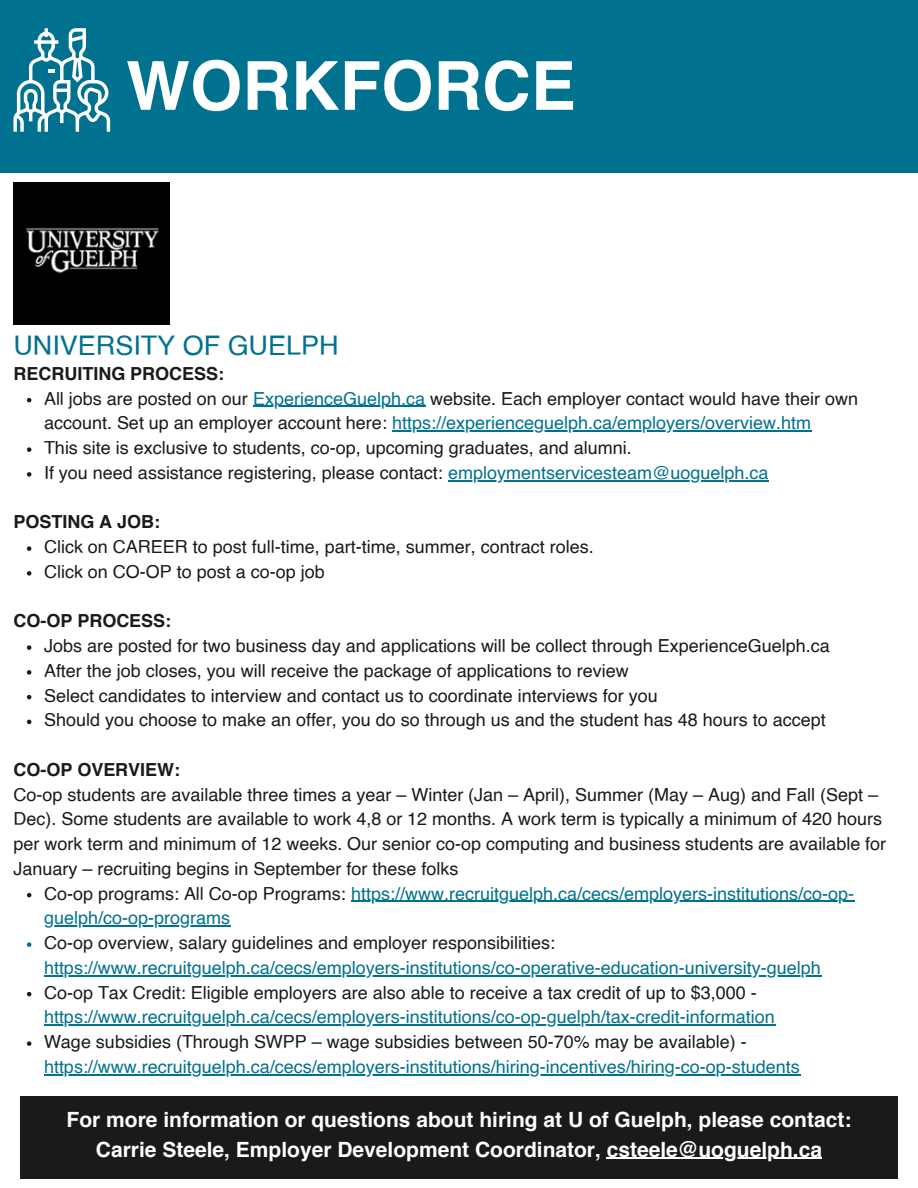
<style>
.page{position:relative;width:918px;height:1188px;background:#fff}
.page>*{position:absolute;margin:0;border:0;box-sizing:border-box;transform-origin:0 0}
.t1{font:700 67.5px "Helvetica";color:#fff}
.t2{font:27px "Helvetica";color:#00728f}
.t3{font:700 21px/29.2px "Helvetica";color:#fff;text-align:center}
.t4{font:18px/24.8px "Helvetica";color:#1a1a1a}
.t5{font:18px/24.8px "Helvetica";color:#00728f}
.t6{font:700 18px "Helvetica";color:#1a1a1a}
.s1{color:#00728f}
.s2{color:#1a1a1a}
</style>
<div class="page">
<div style="left:0;top:0;width:918px;height:173px;background:#00728f"></div>
<svg style="left:13px;top:28px;width:97px;height:104px"></svg>
<img style="left:13px;top:182px;width:157px;height:142px">
<svg style="left:27px;top:398px;width:4px;height:4px"></svg>
<hr style="left:253px;top:406px;width:172px;height:1px;background:#00728f">
<hr style="left:392px;top:431px;width:419px;height:1px;background:#00728f">
<svg style="left:27px;top:447px;width:4px;height:5px"></svg>
<svg style="left:27px;top:472px;width:4px;height:5px"></svg>
<hr style="left:448px;top:480px;width:321px;height:1px;background:#00728f">
<svg style="left:27px;top:546px;width:4px;height:5px"></svg>
<svg style="left:27px;top:571px;width:4px;height:5px"></svg>
<svg style="left:27px;top:645px;width:4px;height:5px"></svg>
<svg style="left:27px;top:670px;width:4px;height:5px"></svg>
<svg style="left:27px;top:695px;width:4px;height:4px"></svg>
<svg style="left:27px;top:720px;width:4px;height:4px"></svg>
<svg style="left:27px;top:893px;width:4px;height:4px"></svg>
<hr style="left:351px;top:901px;width:503px;height:1px;background:#00728f">
<hr style="left:44px;top:926px;width:186px;height:1px;background:#00728f">
<svg style="left:27px;top:942px;width:4px;height:5px"></svg>
<hr style="left:44px;top:975px;width:777px;height:1px;background:#00728f">
<svg style="left:27px;top:992px;width:4px;height:4px"></svg>
<hr style="left:44px;top:1025px;width:731px;height:1px;background:#00728f">
<svg style="left:27px;top:1041px;width:4px;height:5px"></svg>
<hr style="left:44px;top:1074px;width:756px;height:1px;background:#00728f">
<div style="left:20px;top:1096px;width:878px;height:83px;background:#1a1a1a"></div>
<hr style="left:607px;top:1158px;width:215px;height:1px;background:#fff">
<h1 class="t1" style="left:126px;top:58px;width:451px">WORKFORCE</h1>
<h2 class="t2" style="left:13px;top:334px;width:327px">UNIVERSITY OF GUELPH</h2>
<p class="t4" style="left:44px;top:387px;width:816px">All jobs are posted on our <span class="s1">ExperienceGuelph.ca</span> website. Each employer contact would have their own account. Set up an employer account here: <span class="s1">https://experienceguelph.ca/employers/overview.htm<br></span>This site is exclusive to students, co-op, upcoming graduates, and alumni.<br>If you need assistance registering, please contact: <span class="s1">employmentservicesteam@uoguelph.ca</span></p>
<p class="t6" style="left:13px;top:366px;width:212px">RECRUITING PROCESS:</p>
<p class="t6" style="left:13px;top:515px;width:148px">POSTING A JOB:</p>
<p class="t4" style="left:44px;top:536px;width:551px">Click on CAREER to post full-time, part-time, summer, contract roles.<br>Click on CO-OP to post a co-op job</p>
<p class="t6" style="left:13px;top:614px;width:159px">CO-OP PROCESS:</p>
<p class="t4" style="left:44px;top:635px;width:787px">Jobs are posted for two business day and applications will be collect through ExperienceGuelph.ca After the job closes, you will receive the package of applications to review<br>Select candidates to interview and contact us to coordinate interviews for you<br>Should you choose to make an offer, you do so through us and the student has 48 hours to accept</p>
<p class="t6" style="left:13px;top:762px;width:168px">CO-OP OVERVIEW:</p>
<p class="t4" style="left:13px;top:783px;width:874px">Co-op students are available three times a year – Winter (Jan – April), Summer (May – Aug) and Fall (Sept – Dec). Some students are available to work 4,8 or 12 months. A work term is typically a minimum of 420 hours per work term and minimum of 12 weeks. Our senior co-op computing and business students are available for January – recruiting begins in September for these folks</p>
<p class="t5" style="left:44px;top:882px;width:812px"><span class="s2">Co-op programs: All Co-op Programs:</span> https://www.recruitguelph.ca/cecs/employers-institutions/co-op&shy;guelph/co-op-programs</p>
<p class="t4" style="left:44px;top:932px;width:513px">Co-op overview, salary guidelines and employer responsibilities:</p>
<p class="t5" style="left:44px;top:957px;width:778px">https://www.recruitguelph.ca/cecs/employers-institutions/co-operative-education-university-guelph</p>
<p class="t4" style="left:44px;top:981px;width:714px">Co-op Tax Credit: Eligible employers are also able to receive a tax credit of up to $3,000 -</p>
<p class="t5" style="left:44px;top:1006px;width:732px">https://www.recruitguelph.ca/cecs/employers-institutions/co-op-guelph/tax-credit-information</p>
<p class="t4" style="left:44px;top:1031px;width:704px">Wage subsidies (Through SWPP – wage subsidies between 50-70% may be available) -</p>
<p class="t5" style="left:44px;top:1056px;width:757px">https://www.recruitguelph.ca/cecs/employers-institutions/hiring-incentives/hiring-co-op-students</p>
<p class="t3" style="left:67px;top:1107px;width:786px">For more information or questions about hiring at U of Guelph, please contact:<br>Carrie Steele, Employer Development Coordinator, csteele@uoguelph.ca</p>
</div>
